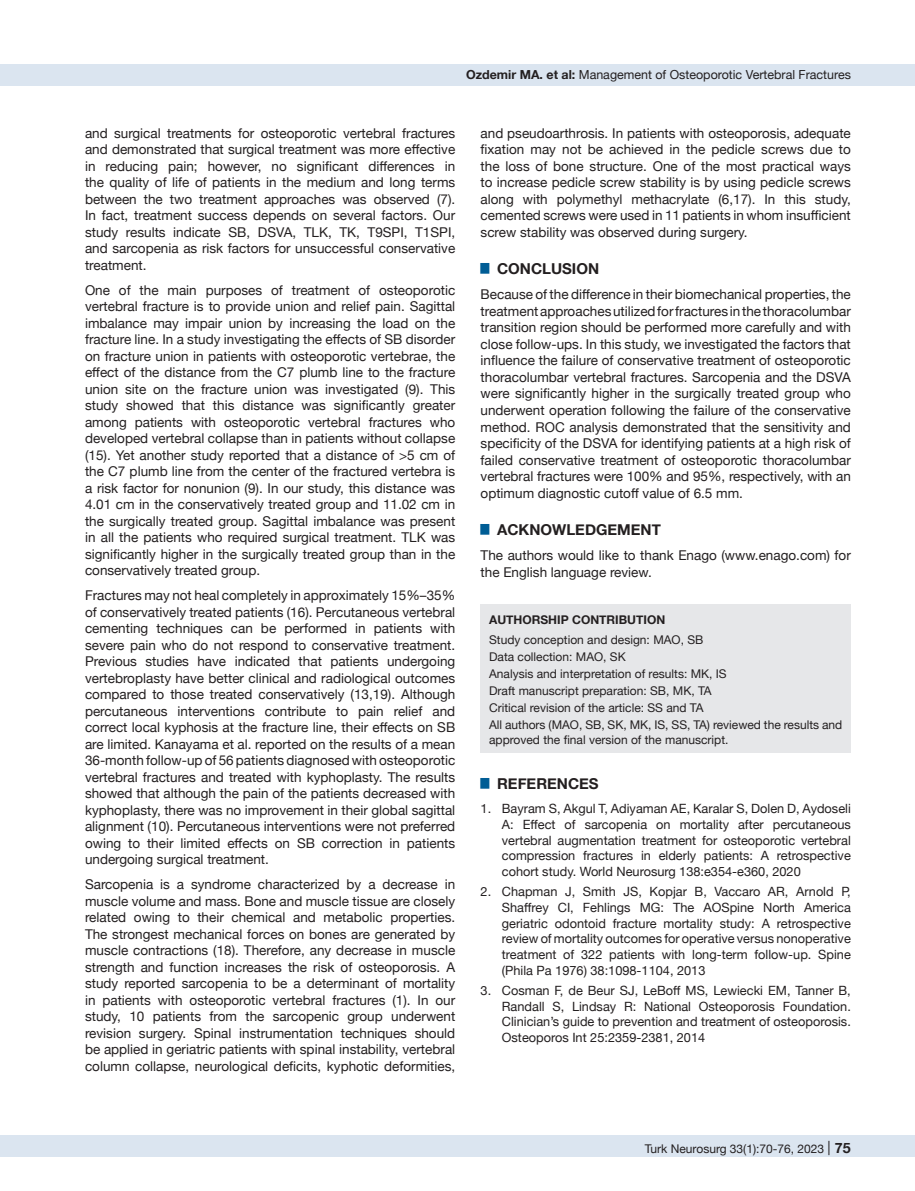
<style>
.page{position:relative;width:915px;height:1191px;background:#fff}
.page>*{position:absolute;margin:0;border:0;box-sizing:border-box;transform-origin:0 0}
.t1{font:700 15px "Helvetica Neue";color:#231f20}
.t2{font:13.5px/16.5px "Helvetica Neue";color:#231f20;text-align:justify}
.Liste_Paragraf{font:12.75px/15.8px "Helvetica Neue";color:#231f20;text-align:justify}
.t3{font:12.45px "Helvetica Neue";color:#231f20}
.t4{font:12px/15px "Helvetica Neue";color:#231f20}
.t5{font:700 12px "Helvetica Neue";color:#231f20}
.s1{font-weight:700}
.s2{font-size:14.25px}
.s3{font-weight:700;font-size:14.25px}
</style>
<div class="page">
<div style="left:0;top:1135px;width:914px;height:22px;background:#dbe5f0"></div>
<div style="left:0;top:64px;width:914px;height:21px;background:#dbe5f0"></div>
<div style="left:480px;top:604px;width:370px;height:148px;background:#e6e7e9"></div>
<p class="t3" style="left:466px;top:66px;width:386px"><span class="s1">Ozdemir MA. et al:</span> Management of Osteoporotic Vertebral Fractures</p>
<p class="t2" style="left:85px;top:125px;width:371px">and surgical treatments for osteoporotic vertebral fractures and demonstrated that surgical treatment was more effective in reducing pain; however, no significant differences in the quality of life of patients in the medium and long terms between the two treatment approaches was observed (7).<br>In fact, treatment success depends on several factors. Our study results indicate SB, DSVA, TLK, TK, T9SPI, T1SPI, and sarcopenia as risk factors for unsuccessful conservative treatment.</p>
<p class="t2" style="left:85px;top:282px;width:371px">One of the main purposes of treatment of osteoporotic vertebral fracture is to provide union and relief pain. Sagittal imbalance may impair union by increasing the load on the fracture line. In a study investigating the effects of SB disorder on fracture union in patients with osteoporotic vertebrae, the effect of the distance from the C7 plumb line to the fracture union site on the fracture union was investigated (9). This study showed that this distance was significantly greater among patients with osteoporotic vertebral fractures who developed vertebral collapse than in patients without collapse (15). Yet another study reported that a distance of &gt;5 cm of the C7 plumb line from the center of the fractured vertebra is a risk factor for nonunion (9). In our study, this distance was 4.01 cm in the conservatively treated group and 11.02 cm in the surgically treated group. Sagittal imbalance was present in all the patients who required surgical treatment. TLK was significantly higher in the surgically treated group than in the conservatively treated group.</p>
<p class="t2" style="left:85px;top:588px;width:371px">Fractures may not heal completely in approximately 15%–35% of conservatively treated patients (16). Percutaneous vertebral cementing techniques can be performed in patients with severe pain who do not respond to conservative treatment.<br>Previous studies have indicated that patients undergoing vertebroplasty have better clinical and radiological outcomes compared to those treated conservatively (13,19). Although percutaneous interventions contribute to pain relief and correct local kyphosis at the fracture line, their effects on SB are limited. Kanayama et al. reported on the results of a mean 36-month follow-up of 56 patients diagnosed with osteoporotic vertebral fractures and treated with kyphoplasty. The results showed that although the pain of the patients decreased with kyphoplasty, there was no improvement in their global sagittal alignment (10). Percutaneous interventions were not preferred owing to their limited effects on SB correction in patients undergoing surgical treatment.</p>
<p class="t2" style="left:85px;top:877px;width:371px">Sarcopenia is a syndrome characterized by a decrease in muscle volume and mass. Bone and muscle tissue are closely related owing to their chemical and metabolic properties.<br>The strongest mechanical forces on bones are generated by muscle contractions (18). Therefore, any decrease in muscle strength and function increases the risk of osteoporosis. A study reported sarcopenia to be a determinant of mortality in patients with osteoporotic vertebral fractures (1). In our study, 10 patients from the sarcopenic group underwent revision surgery. Spinal instrumentation techniques should be applied in geriatric patients with spinal instability, vertebral column collapse, neurological deficits, kyphotic deformities,</p>
<p class="t2" style="left:480px;top:125px;width:371px">and pseudoarthrosis. In patients with osteoporosis, adequate fixation may not be achieved in the pedicle screws due to the loss of bone structure. One of the most practical ways to increase pedicle screw stability is by using pedicle screws along with polymethyl methacrylate (6,17). In this study, cemented screws were used in 11 patients in whom insufficient screw stability was observed during surgery.</p>
<p class="t1" style="left:480px;top:257px;width:120px"><sup>█</sup> CONCLUSION</p>
<p class="t2" style="left:480px;top:287px;width:371px">Because of the difference in their biomechanical properties, the treatment approaches utilized for fractures in the thoracolumbar transition region should be performed more carefully and with close follow-ups. In this study, we investigated the factors that influence the failure of conservative treatment of osteoporotic thoracolumbar vertebral fractures. Sarcopenia and the DSVA were significantly higher in the surgically treated group who underwent operation following the failure of the conservative method. ROC analysis demonstrated that the sensitivity and specificity of the DSVA for identifying patients at a high risk of failed conservative treatment of osteoporotic thoracolumbar vertebral fractures were 100% and 95%, respectively, with an optimum diagnostic cutoff value of 6.5 mm.</p>
<p class="t1" style="left:480px;top:518px;width:182px"><sup>█</sup> ACKNOWLEDGEMENT</p>
<p class="t2" style="left:480px;top:548px;width:371px">The authors would like to thank Enago (www.enago.com) for the English language review.</p>
<p class="t5" style="left:489px;top:610px;width:177px">AUTHORSHIP CONTRIBUTION</p>
<p class="t4" style="left:489px;top:632px;width:216px">Study conception and design: MAO, SB</p>
<p class="t4" style="left:489px;top:649px;width:138px">Data collection: MAO, SK</p>
<p class="t4" style="left:489px;top:666px;width:239px">Analysis and interpretation of results: MK, IS</p>
<p class="t4" style="left:489px;top:684px;width:224px">Draft manuscript preparation: SB, MK, TA</p>
<p class="t4" style="left:489px;top:701px;width:216px">Critical revision of the article: SS and TA</p>
<p class="t4" style="left:489px;top:718px;width:354px">All authors (MAO, SB, SK, MK, IS, SS, TA) reviewed the results and approved the final version of the manuscript.</p>
<p class="t1" style="left:480px;top:771px;width:119px"><sup>█</sup> REFERENCES</p>
<p class="Liste_Paragraf" style="left:501px;top:801px;width:350px;text-indent:-21px">1. Bayram S, Akgul T, Adiyaman AE, Karalar S, Dolen D, Aydoseli A: Effect of sarcopenia on mortality after percutaneous vertebral augmentation treatment for osteoporotic vertebral compression fractures in elderly patients: A retrospective cohort study. World Neurosurg 138:e354-e360, 2020</p>
<p class="Liste_Paragraf" style="left:501px;top:884px;width:350px;text-indent:-21px">2. Chapman J, Smith JS, Kopjar B, Vaccaro AR, Arnold P, Shaffrey CI, Fehlings MG: The AOSpine North America geriatric odontoid fracture mortality study: A retrospective review of mortality outcomes for operative versus nonoperative treatment of 322 patients with long-term follow-up. Spine (Phila Pa 1976) 38:1098-1104, 2013</p>
<p class="Liste_Paragraf" style="left:501px;top:983px;width:350px;text-indent:-21px">3. Cosman F, de Beur SJ, LeBoff MS, Lewiecki EM, Tanner B, Randall S, Lindsay R: National Osteoporosis Foundation.<br>Clinician’s guide to prevention and treatment of osteoporosis.<br>Osteoporos Int 25:2359-2381, 2014</p>
<p class="t4" style="left:644px;top:1142px;width:228px">Turk Neurosurg 33(1):70-76, 2023 <span class="s2">|</span> <span class="s3">75 75</span></p>
</div>
